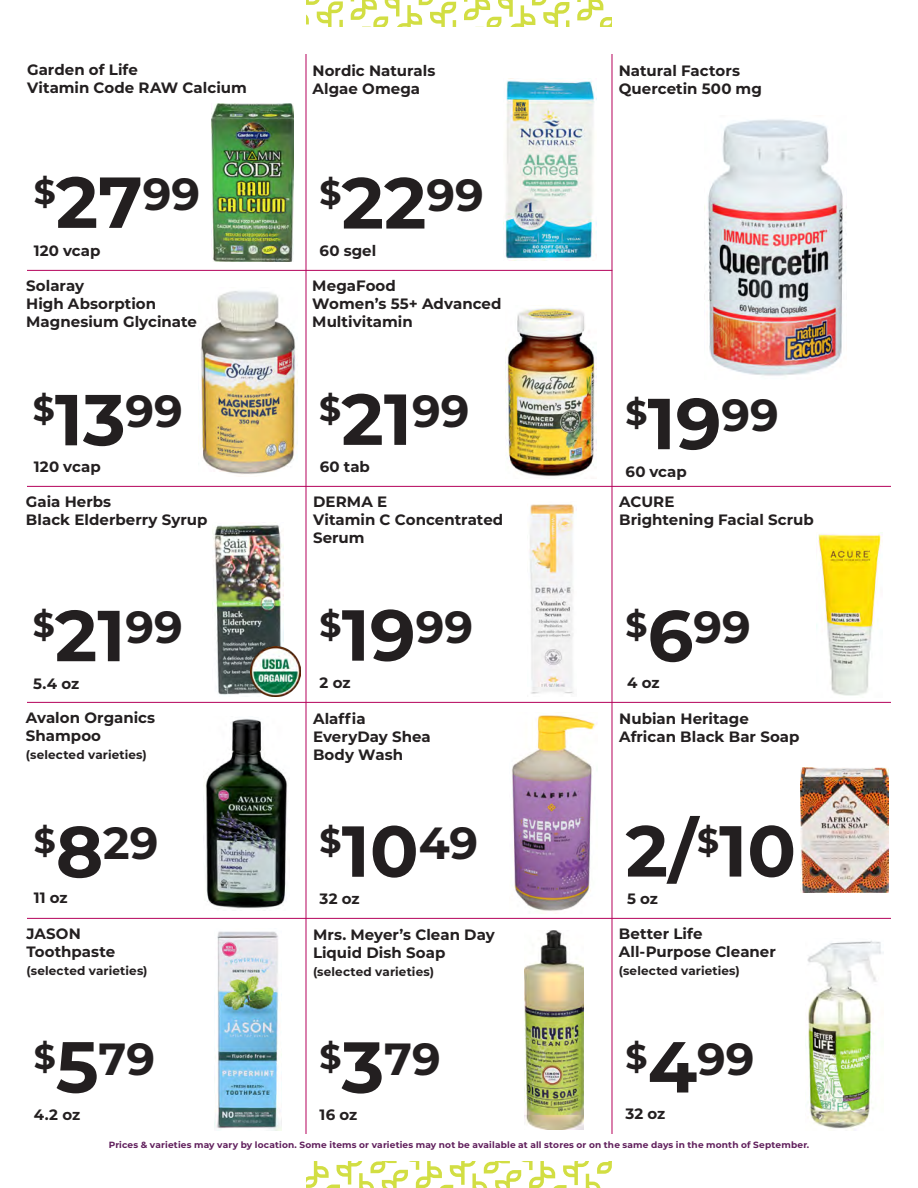
<style>
.page{position:relative;width:918px;height:1188px;background:#fff}
.page>*{position:absolute;margin:0;border:0;box-sizing:border-box;transform-origin:0 0}
.Price___Test{font:700 72px "Montserrat";color:#231f20}
.Price___Test-2{font:700 45px "Montserrat";color:#231f20}
.Product_Name{font:700 15px/18px "Montserrat";color:#231f20}
.Product_Name-2{font:700 12px "Montserrat";letter-spacing:.01em;color:#231f20}
.t1{font:700 9px "Montserrat";letter-spacing:.02em;color:#601f5c}
.s1{font-size:34.5px}
.s2{font-size:72px}
</style>
<div class="page">
<hr style="left:612px;top:54px;width:1px;height:1080px;background:#b5025b">
<hr style="left:27px;top:486px;width:864px;height:1px;background:#b5025b">
<hr style="left:27px;top:702px;width:864px;height:1px;background:#b5025b">
<hr style="left:27px;top:270px;width:585px;height:1px;background:#b5025b">
<hr style="left:27px;top:918px;width:864px;height:1px;background:#b5025b">
<hr style="left:306px;top:54px;width:1px;height:1080px;background:#b5025b">
<svg style="left:306px;top:0;width:306px;height:27px"></svg>
<img style="left:201px;top:291px;width:97px;height:184px">
<img style="left:212px;top:524px;width:72px;height:171px">
<img style="left:505px;top:308px;width:92px;height:169px">
<svg style="left:306px;top:1162px;width:306px;height:26px"></svg>
<img style="left:212px;top:104px;width:81px;height:157px">
<img style="left:503px;top:80px;width:92px;height:180px">
<img style="left:704px;top:119px;width:140px;height:257px">
<img style="left:816px;top:533px;width:66px;height:163px">
<img style="left:801px;top:768px;width:88px;height:124px">
<img style="left:807px;top:940px;width:76px;height:189px">
<img style="left:529px;top:504px;width:48px;height:190px">
<img style="left:512px;top:712px;width:85px;height:202px">
<img style="left:524px;top:930px;width:59px;height:200px">
<img style="left:205px;top:719px;width:83px;height:192px">
<img style="left:215px;top:931px;width:66px;height:200px">
<img style="left:250px;top:646px;width:51px;height:51px">
<p class="Product_Name" style="left:27px;top:60px;width:112px">Garden of Life</p>
<p class="Product_Name" style="left:27px;top:78px;width:221px">Vitamin Code RAW Calcium</p>
<p class="Price___Test" style="left:34px;top:150px;width:168px"><sup>$</sup>27<sup>99</sup></p>
<p class="Product_Name" style="left:34px;top:241px;width:68px">120 vcap</p>
<p class="Product_Name" style="left:26px;top:276px;width:59px">Solaray</p>
<p class="Product_Name" style="left:26px;top:294px;width:131px">High Absorption</p>
<p class="Product_Name" style="left:26px;top:312px;width:172px">Magnesium Glycinate</p>
<p class="Price___Test" style="left:33px;top:368px;width:152px"><sup>$</sup>13<sup>99</sup></p>
<p class="Product_Name" style="left:34px;top:457px;width:68px">120 vcap</p>
<p class="Product_Name" style="left:26px;top:492px;width:87px">Gaia Herbs</p>
<p class="Product_Name" style="left:26px;top:510px;width:183px">Black Elderberry Syrup</p>
<p class="Price___Test" style="left:33px;top:584px;width:152px"><sup>$</sup>21<sup>99</sup></p>
<p class="Product_Name" style="left:33px;top:674px;width:48px">5.4 oz</p>
<p class="Product_Name" style="left:26px;top:708px;width:131px">Avalon Organics</p>
<p class="Product_Name" style="left:26px;top:726px;width:77px">Shampoo</p>
<p class="Product_Name-2" style="left:26px;top:746px;width:123px">(selected varieties)</p>
<p class="Price___Test-2" style="left:34px;top:811px;width:126px"><span class="s1">$</span><span class="s2">8</span>29</p>
<p class="Product_Name" style="left:34px;top:888px;width:35px">11 oz</p>
<p class="Product_Name" style="left:27px;top:924px;width:56px">JASON</p>
<p class="Product_Name" style="left:27px;top:942px;width:90px">Toothpaste</p>
<p class="Product_Name-2" style="left:27px;top:962px;width:123px">(selected varieties)</p>
<p class="Price___Test-2" style="left:34px;top:1026px;width:123px"><span class="s1">$</span><span class="s2">5</span>79</p>
<p class="Product_Name" style="left:34px;top:1105px;width:48px">4.2 oz</p>
<p class="Product_Name" style="left:313px;top:60px;width:124px">Nordic Naturals</p>
<p class="Product_Name" style="left:313px;top:78px;width:109px">Algae Omega</p>
<p class="Price___Test" style="left:319px;top:151px;width:166px"><sup>$</sup>22<sup>99</sup></p>
<p class="Product_Name" style="left:319px;top:241px;width:58px">60 sgel</p>
<p class="Product_Name" style="left:312px;top:276px;width:85px">MegaFood</p>
<p class="Product_Name" style="left:312px;top:294px;width:191px">Women’s 55+ Advanced<br>Multivitamin</p>
<p class="Price___Test" style="left:319px;top:367px;width:152px"><sup>$</sup>21<sup>99</sup></p>
<p class="Product_Name" style="left:320px;top:457px;width:52px">60 tab</p>
<p class="Product_Name" style="left:313px;top:492px;width:76px">DERMA E</p>
<p class="Product_Name" style="left:313px;top:510px;width:192px">Vitamin C Concentrated<br>Serum</p>
<p class="Price___Test" style="left:320px;top:583px;width:155px"><sup>$</sup>19<sup>99</sup></p>
<p class="Product_Name" style="left:320px;top:673px;width:32px">2 oz</p>
<p class="Product_Name" style="left:313px;top:709px;width:54px">Alaffia</p>
<p class="Product_Name" style="left:313px;top:727px;width:119px">EveryDay Shea</p>
<p class="Product_Name" style="left:313px;top:745px;width:92px">Body Wash</p>
<p class="Price___Test" style="left:320px;top:799px;width:160px"><sup>$</sup>10<sup>49</sup></p>
<p class="Product_Name" style="left:320px;top:889px;width:41px">32 oz</p>
<p class="Product_Name" style="left:313px;top:925px;width:183px">Mrs. Meyer’s Clean Day</p>
<p class="Product_Name" style="left:313px;top:943px;width:134px">Liquid Dish Soap</p>
<p class="Product_Name-2" style="left:313px;top:963px;width:123px">(selected varieties)</p>
<p class="Price___Test-2" style="left:320px;top:1026px;width:123px"><span class="s1">$</span><span class="s2">3</span>79</p>
<p class="Product_Name" style="left:320px;top:1105px;width:39px">16 oz</p>
<p class="Product_Name" style="left:619px;top:61px;width:123px">Natural Factors</p>
<p class="Product_Name" style="left:619px;top:79px;width:145px">Quercetin 500 mg</p>
<p class="Price___Test" style="left:625px;top:372px;width:155px"><sup>$</sup>19<sup>99</sup></p>
<p class="Product_Name" style="left:625px;top:462px;width:63px">60 vcap</p>
<p class="Product_Name" style="left:619px;top:492px;width:57px">ACURE</p>
<p class="Product_Name" style="left:619px;top:510px;width:196px">Brightening Facial Scrub</p>
<p class="Price___Test-2" style="left:626px;top:595px;width:127px"><span class="s1">$</span><span class="s2">6</span>99</p>
<p class="Product_Name" style="left:627px;top:673px;width:34px">4 oz</p>
<p class="Product_Name" style="left:619px;top:708px;width:131px">Nubian Heritage</p>
<p class="Product_Name" style="left:619px;top:726px;width:182px">African Black Bar Soap</p>
<p class="Price___Test" style="left:626px;top:799px;width:172px">2/<sup>$</sup>10</p>
<p class="Product_Name" style="left:627px;top:889px;width:32px">5 oz</p>
<p class="Product_Name" style="left:619px;top:924px;width:85px">Better Life</p>
<p class="Product_Name" style="left:619px;top:942px;width:159px">All-Purpose Cleaner</p>
<p class="Product_Name-2" style="left:619px;top:962px;width:123px">(selected varieties)</p>
<p class="Price___Test-2" style="left:626px;top:1026px;width:130px"><span class="s1">$</span><span class="s2">4</span>99</p>
<p class="Product_Name" style="left:626px;top:1104px;width:41px">32 oz</p>
<p class="t1" style="left:109px;top:1138px;width:702px">Prices &amp; varieties may vary by location. Some items or varieties may not be available at all stores or on the same days in the month of September.</p>
</div>
